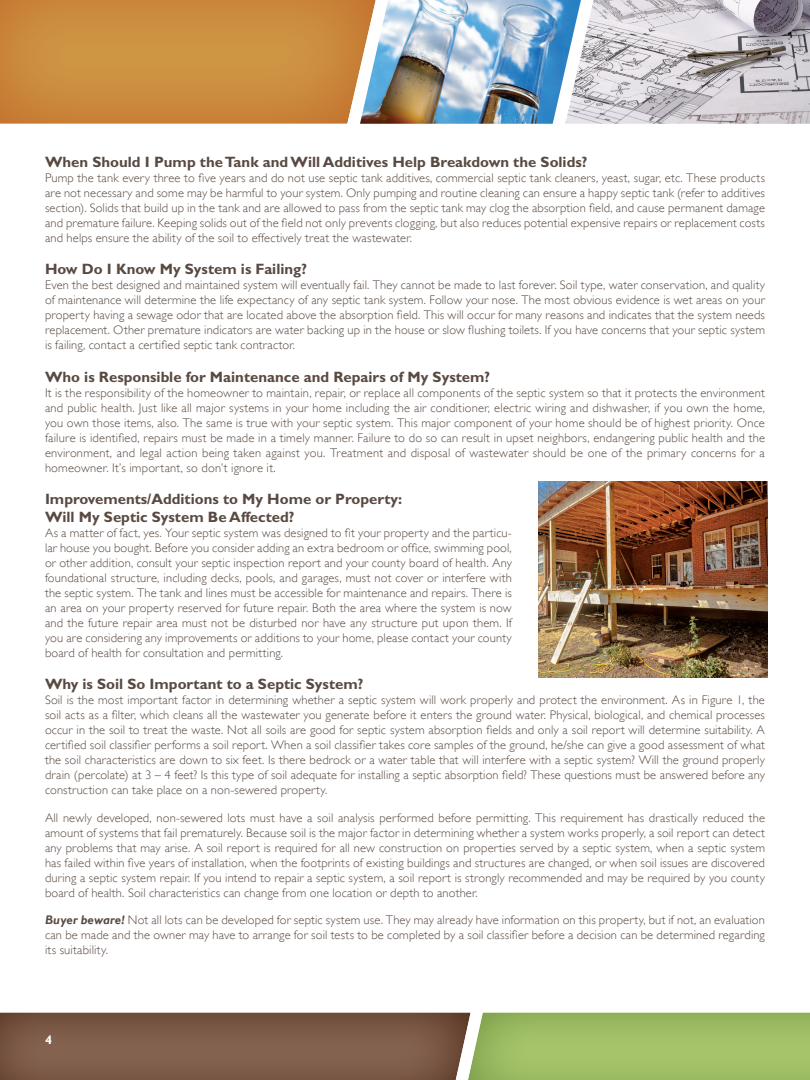
<style>
.page{position:relative;width:810px;height:1080px;background:#fff}
.page>*{position:absolute;margin:0;border:0;box-sizing:border-box;transform-origin:0 0}
._15_SubSub_Bold_12_L{font:700 15px/17.5px "Gill Sans";color:#594a41}
._15_Paragraphs_10{font:300 12.5px/15px "Gill Sans";letter-spacing:.015em;color:#594a41;text-align:justify}
.t1{font:700 12.5px "Gill Sans";color:#fff}
.s1{font-weight:700;font-style:italic}
</style>
<div class="page">
<svg style="left:472px;top:1012px;width:338px;height:68px;background:#a0be66"></svg>
<div style="left:0;top:1010px;width:472px;height:70px;background:#9b8679;opacity:.6"></div>
<img style="left:380px;top:0;width:185px;height:124px">
<div style="left:0;top:0;width:380px;height:125px;background:#6d9040;opacity:.6"></div>
<img style="left:565px;top:0;width:245px;height:124px">
<img style="left:538px;top:482px;width:229px;height:196px">
<p class="_15_SubSub_Bold_12_L" style="left:45px;top:153px;width:544px">When Should I Pump the Tank and Will Additives Help Breakdown the Solids?</p>
<p class="_15_Paragraphs_10" style="left:45px;top:170px;width:722px">Pump the tank every three to five years and do not use septic tank additives, commercial septic tank cleaners, yeast, sugar, etc. These products are not necessary and some may be harmful to your system. Only pumping and routine cleaning can ensure a happy septic tank (refer to additives section). Solids that build up in the tank and are allowed to pass from the septic tank may clog the absorption field, and cause permanent damage and premature failure. Keeping solids out of the field not only prevents clogging, but also reduces potential expensive repairs or replacement costs and helps ensure the ability of the soil to effectively treat the wastewater.</p>
<p class="_15_SubSub_Bold_12_L" style="left:45px;top:260px;width:264px">How Do I Know My System is Failing?</p>
<p class="_15_Paragraphs_10" style="left:45px;top:277px;width:722px">Even the best designed and maintained system will eventually fail. They cannot be made to last forever. Soil type, water conservation, and quality of maintenance will determine the life expectancy of any septic tank system. Follow your nose. The most obvious evidence is wet areas on your property having a sewage odor that are located above the absorption field. This will occur for many reasons and indicates that the system needs replacement. Other premature indicators are water backing up in the house or slow flushing toilets. If you have concerns that your septic system is failing, contact a certified septic tank contractor.</p>
<p class="_15_SubSub_Bold_12_L" style="left:45px;top:368px;width:447px">Who is Responsible for Maintenance and Repairs of My System?</p>
<p class="_15_Paragraphs_10" style="left:45px;top:385px;width:722px">It is the responsibility of the homeowner to maintain, repair, or replace all components of the septic system so that it protects the environment and public health. Just like all major systems in your home including the air conditioner, electric wiring and dishwasher, if you own the home, you own those items, also. The same is true with your septic system. This major component of your home should be of highest priority. Once failure is identified, repairs must be made in a timely manner. Failure to do so can result in upset neighbors, endangering public health and the environment, and legal action being taken against you. Treatment and disposal of wastewater should be one of the primary concerns for a homeowner. It’s important, so don’t ignore it.</p>
<p class="_15_SubSub_Bold_12_L" style="left:45px;top:490px;width:359px">Improvements/Additions to My Home or Property:<br>Will My Septic System Be Affected?</p>
<p class="_15_Paragraphs_10" style="left:45px;top:525px;width:468px">As a matter of fact, yes. Your septic system was designed to fit your property and the particu&shy;lar house you bought. Before you consider adding an extra bedroom or office, swimming pool, or other addition, consult your septic inspection report and your county board of health. Any foundational structure, including decks, pools, and garages, must not cover or interfere with the septic system. The tank and lines must be accessible for maintenance and repairs. There is an area on your property reserved for future repair. Both the area where the system is now and the future repair area must not be disturbed nor have any structure put upon them. If you are considering any improvements or additions to your home, please contact your county board of health for consultation and permitting.</p>
<p class="_15_SubSub_Bold_12_L" style="left:45px;top:675px;width:320px">Why is Soil So Important to a Septic System?</p>
<p class="_15_Paragraphs_10" style="left:45px;top:692px;width:722px">Soil is the most important factor in determining whether a septic system will work properly and protect the environment. As in Figure 1, the soil acts as a filter, which cleans all the wastewater you generate before it enters the ground water. Physical, biological, and chemical processes occur in the soil to treat the waste. Not all soils are good for septic system absorption fields and only a soil report will determine suitability. A certified soil classifier performs a soil report. When a soil classifier takes core samples of the ground, he/she can give a good assessment of what the soil characteristics are down to six feet. Is there bedrock or a water table that will interfere with a septic system? Will the ground properly drain (percolate) at 3 – 4 feet? Is this type of soil adequate for installing a septic absorption field? These questions must be answered before any construction can take place on a non-sewered property.</p>
<p class="_15_Paragraphs_10" style="left:45px;top:810px;width:722px">All newly developed, non-sewered lots must have a soil analysis performed before permitting. This requirement has drastically reduced the amount of systems that fail prematurely. Because soil is the major factor in determining whether a system works properly, a soil report can detect any problems that may arise. A soil report is required for all new construction on properties served by a septic system, when a septic system has failed within five years of installation, when the footprints of existing buildings and structures are changed, or when soil issues are discovered during a septic system repair. If you intend to repair a septic system, a soil report is strongly recommended and may be required by you county board of health. Soil characteristics can change from one location or depth to another.</p>
<p class="_15_Paragraphs_10" style="left:45px;top:912px;width:722px"><span class="s1">Buyer beware!</span> Not all lots can be developed for septic system use. They may already have information on this property, but if not, an evaluation can be made and the owner may have to arrange for soil tests to be completed by a soil classifier before a decision can be determined regarding its suitability.</p>
<p class="t1" style="left:45px;top:1033px;width:8px">4</p>
</div>
